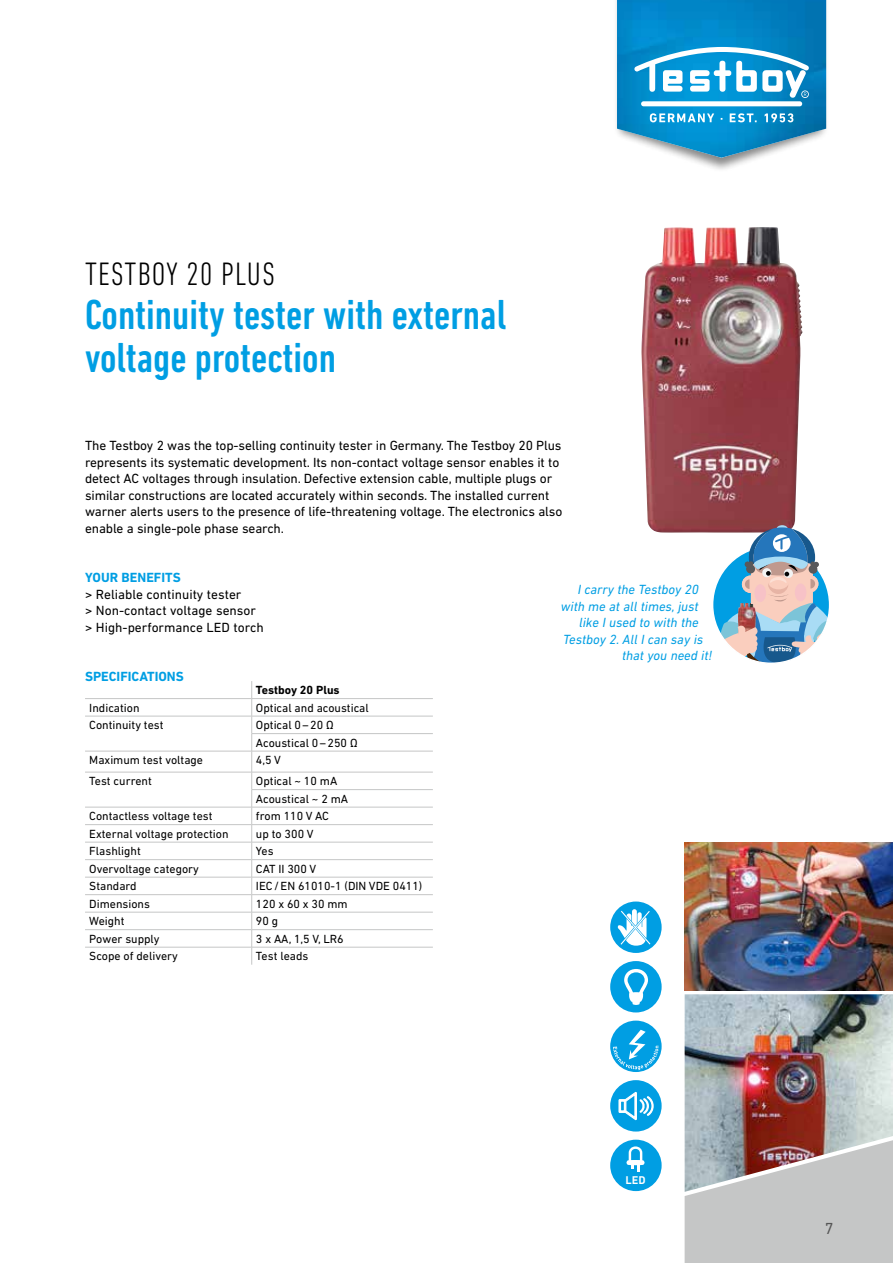
<style>
.page{position:relative;width:893px;height:1263px;background:#fff}
.page>*{position:absolute;margin:0;border:0;box-sizing:border-box;transform-origin:0 0}
.t1{font:500 condensed 42.75px/43.5px "DIN Next LT Pro";color:#009ee3}
.t2{font:300 condensed 33px "DIN Next LT Pro";letter-spacing:.04em;color:#000}
.t3{font:16.35px "DIN Next LT Pro";color:#565656}
.t4{font:13.5px/16.5px "DIN Next LT Pro";letter-spacing:-.01em;color:#000}
.t5{font:italic 13.5px "DIN Next LT Pro";color:#009ee3}
.t6{font:700 13.5px "DIN Next LT Pro";color:#009ee3}
.t7{font:12px/17.5px "DIN Next LT Pro";color:#000}
.t8{font:700 12px "DIN Next LT Pro";color:#000}
.t9{font:700 10.95px "DIN Pro";color:#fff}
</style>
<div class="page">
<div style="left:685px;top:1192px;width:208px;height:71px;background:#c5c6c6"></div>
<div style="left:610px;top:961px;width:52px;height:51px;background:#009ee3;border-radius:50%"></div>
<svg style="left:624px;top:969px;width:24px;height:36px"></svg>
<div style="left:610px;top:1140px;width:52px;height:51px;background:#009ee3;border-radius:50%"></div>
<svg style="left:626px;top:1146px;width:18px;height:25px"></svg>
<div style="left:610px;top:901px;width:52px;height:52px;background:#009ee3;border-radius:50%"></div>
<svg style="left:618px;top:909px;width:33px;height:37px"></svg>
<div style="left:610px;top:1080px;width:52px;height:51px;background:#009ee3;border-radius:50%"></div>
<svg style="left:618px;top:1091px;width:36px;height:30px"></svg>
<svg style="left:610px;top:1020px;width:52px;height:52px"></svg>
<svg style="left:613px;top:1030px;width:46px;height:40px;background:#38b3e9"></svg>
<img style="left:685px;top:994px;width:208px;height:198px">
<img style="left:685px;top:842px;width:208px;height:149px">
<img style="left:641px;top:227px;width:162px;height:306px">
<svg style="left:776px;top:525px;width:12px;height:8px"></svg>
<svg style="left:718px;top:527px;width:111px;height:136px"></svg>
<hr style="left:85px;top:698px;width:167px;height:1px;background:#c5c6c6">
<hr style="left:252px;top:698px;width:181px;height:1px;background:#c5c6c6">
<hr style="left:85px;top:716px;width:167px;height:1px;background:#c5c6c6">
<hr style="left:252px;top:716px;width:181px;height:1px;background:#c5c6c6">
<hr style="left:251px;top:733px;width:182px;height:1px;background:#c5c6c6">
<hr style="left:85px;top:751px;width:167px;height:1px;background:#c5c6c6">
<hr style="left:252px;top:751px;width:181px;height:1px;background:#c5c6c6">
<hr style="left:85px;top:772px;width:167px;height:1px;background:#c5c6c6">
<hr style="left:252px;top:772px;width:181px;height:1px;background:#c5c6c6">
<hr style="left:251px;top:789px;width:182px;height:1px;background:#c5c6c6">
<hr style="left:85px;top:807px;width:167px;height:1px;background:#c5c6c6">
<hr style="left:252px;top:807px;width:181px;height:1px;background:#c5c6c6">
<hr style="left:85px;top:824px;width:167px;height:1px;background:#c5c6c6">
<hr style="left:252px;top:824px;width:181px;height:1px;background:#c5c6c6">
<hr style="left:85px;top:842px;width:167px;height:1px;background:#c5c6c6">
<hr style="left:252px;top:842px;width:181px;height:1px;background:#c5c6c6">
<hr style="left:85px;top:859px;width:167px;height:1px;background:#c5c6c6">
<hr style="left:252px;top:859px;width:181px;height:1px;background:#c5c6c6">
<hr style="left:85px;top:877px;width:167px;height:1px;background:#c5c6c6">
<hr style="left:252px;top:877px;width:181px;height:1px;background:#c5c6c6">
<hr style="left:85px;top:894px;width:167px;height:1px;background:#c5c6c6">
<hr style="left:252px;top:894px;width:181px;height:1px;background:#c5c6c6">
<hr style="left:85px;top:912px;width:167px;height:1px;background:#c5c6c6">
<hr style="left:252px;top:912px;width:181px;height:1px;background:#c5c6c6">
<hr style="left:85px;top:929px;width:167px;height:1px;background:#c5c6c6">
<hr style="left:252px;top:929px;width:181px;height:1px;background:#c5c6c6">
<hr style="left:85px;top:947px;width:167px;height:1px;background:#c5c6c6">
<hr style="left:252px;top:947px;width:181px;height:1px;background:#c5c6c6">
<svg style="left:251px;top:681px;width:1px;height:284px"></svg>
<div style="left:614px;top:0;width:215px;height:173px;background:#000;opacity:.47"></div>
<svg style="left:617px;top:0;width:209px;height:158px"></svg>
<h2 class="t2" style="left:85px;top:255px;width:191px">TESTBOY 20 PLUS</h2>
<h1 class="t1" style="left:85px;top:292px;width:423px">Continuity tester with external voltage protection</h1>
<p class="t4" style="left:85px;top:437px;width:479px">The Testboy 2 was the top-selling continuity tester in Germany. The Testboy 20 Plus represents its systematic development. Its non-contact voltage sensor enables it to detect AC voltages through insulation. Defective extension cable, multiple plugs or similar constructions are located accurately within seconds. The installed current warner alerts users to the presence of life-threatening voltage. The electronics also enable a single-pole phase search.</p>
<p class="t6" style="left:85px;top:570px;width:97px">YOUR BENEFITS</p>
<p class="t4" style="left:85px;top:585px;width:180px">&gt; Reliable continuity tester<br>&gt; Non-contact voltage sensor &gt; High-performance LED torch</p>
<p class="t6" style="left:85px;top:668px;width:100px">SPECIFICATIONS</p>
<p class="t5" style="left:578px;top:582px;width:123px">I carry the Testboy 20</p>
<p class="t5" style="left:561px;top:598px;width:139px">with me at all times, just</p>
<p class="t5" style="left:579px;top:615px;width:121px">like I used to with the</p>
<p class="t5" style="left:563px;top:631px;width:142px">Testboy 2. All I can say is</p>
<p class="t5" style="left:622px;top:648px;width:92px">that you need it!</p>
<p class="t8" style="left:256px;top:683px;width:85px">Testboy 20 Plus</p>
<p class="t7" style="left:89px;top:699px;width:52px">Indication</p>
<p class="t7" style="left:256px;top:699px;width:114px">Optical and acoustical</p>
<p class="t7" style="left:89px;top:716px;width:76px">Continuity test</p>
<p class="t7" style="left:256px;top:716px;width:103px">Optical 0–20 Ω<br>Acoustical 0–250 Ω</p>
<p class="t7" style="left:89px;top:751px;width:115px">Maximum test voltage</p>
<p class="t7" style="left:256px;top:751px;width:27px">4,5 V</p>
<p class="t7" style="left:89px;top:772px;width:64px">Test current</p>
<p class="t7" style="left:256px;top:772px;width:94px">Optical ~ 10 mA<br>Acoustical ~ 2 mA</p>
<p class="t7" style="left:89px;top:807px;width:125px">Contactless voltage test</p>
<p class="t7" style="left:256px;top:807px;width:74px">from 110 V AC</p>
<p class="t7" style="left:89px;top:825px;width:141px">External voltage protection</p>
<p class="t7" style="left:256px;top:825px;width:59px">up to 300 V</p>
<p class="t7" style="left:89px;top:842px;width:53px">Flashlight</p>
<p class="t7" style="left:256px;top:842px;width:19px">Yes</p>
<p class="t7" style="left:89px;top:860px;width:111px">Overvoltage category</p>
<p class="t7" style="left:256px;top:860px;width:62px">CAT II 300 V</p>
<p class="t7" style="left:89px;top:877px;width:49px">Standard</p>
<p class="t7" style="left:256px;top:877px;width:168px">IEC/EN 61010-1 (DIN VDE 0411)</p>
<p class="t7" style="left:89px;top:895px;width:62px">Dimensions</p>
<p class="t7" style="left:256px;top:895px;width:93px">120 x 60 x 30 mm</p>
<p class="t7" style="left:89px;top:912px;width:37px">Weight</p>
<p class="t7" style="left:256px;top:912px;width:24px">90 g</p>
<p class="t7" style="left:89px;top:930px;width:72px">Power supply</p>
<p class="t7" style="left:256px;top:930px;width:89px">3 x AA, 1,5 V, LR6</p>
<p class="t7" style="left:89px;top:947px;width:90px">Scope of delivery</p>
<p class="t7" style="left:256px;top:947px;width:54px">Test leads</p>
<p class="t9" style="left:625px;top:1172px;width:22px">LED</p>
<p class="t3" style="left:825px;top:1219px;width:10px">7</p>
</div>
